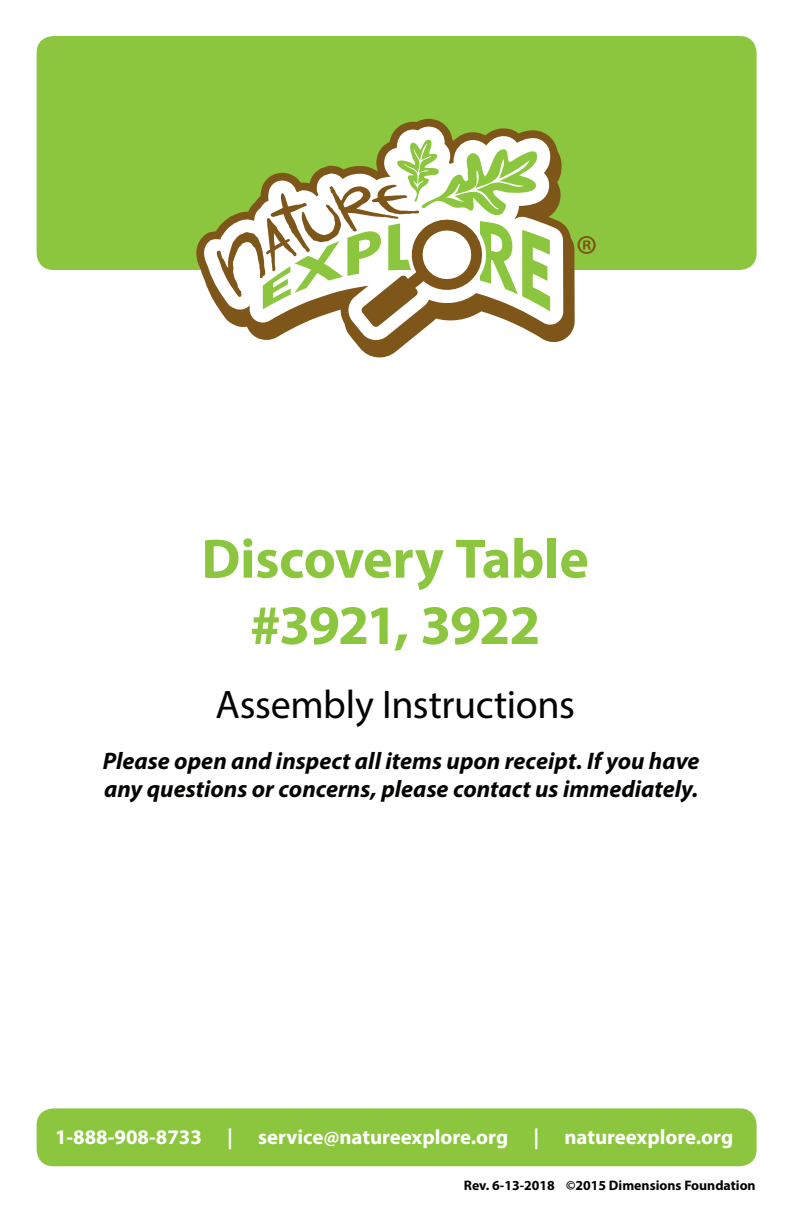
<style>
.page{position:relative;width:792px;height:1224px;background:#fff}
.page>*{position:absolute;margin:0;border:0;box-sizing:border-box;transform-origin:0 0}
.t1{font:700 56px/66.4px "Myriad Pro";letter-spacing:-.015em;color:#8bc63e;text-align:center}
.t2{font:40px "Myriad Pro";letter-spacing:-.01em;color:#040503}
.t3{font:italic 700 24px/28px "Myriad Pro";color:#040503}
.t4{font:700 20.8px "Myriad Pro";color:#fff}
.t5{font:700 13.8px "Myriad Pro";color:#040503}
</style>
<div class="page">
<div style="left:37px;top:1108px;width:720px;height:58px;background:#8bc63e;border-radius:17px"></div>
<div style="left:37px;top:36px;width:720px;height:234px;background:#8bc63e;border-radius:17px"></div>
<svg style="left:196px;top:119px;width:379px;height:238px"></svg>
<svg style="left:204px;top:125px;width:359px;height:217px"></svg>
<svg style="left:217px;top:137px;width:333px;height:190px"></svg>
<svg style="left:577px;top:236px;width:19px;height:18px"></svg>
<h1 class="t1" style="left:201px;top:524px;width:389px">Discovery Table #3921, 3922</h1>
<h2 class="t2" style="left:215px;top:680px;width:361px">Assembly Instructions</h2>
<p class="t3" style="left:103px;top:746px;width:598px">Please open and inspect all items upon receipt. If you have any questions or concerns, please contact us immediately.</p>
<p class="t4" style="left:55px;top:1123px;width:680px">1-888-908-8733 | service@natureexplore.org | natureexplore.org</p>
<p class="t5" style="left:464px;top:1177px;width:293px">Rev. 6-13-2018 ©2015 Dimensions Foundation</p>
</div>
